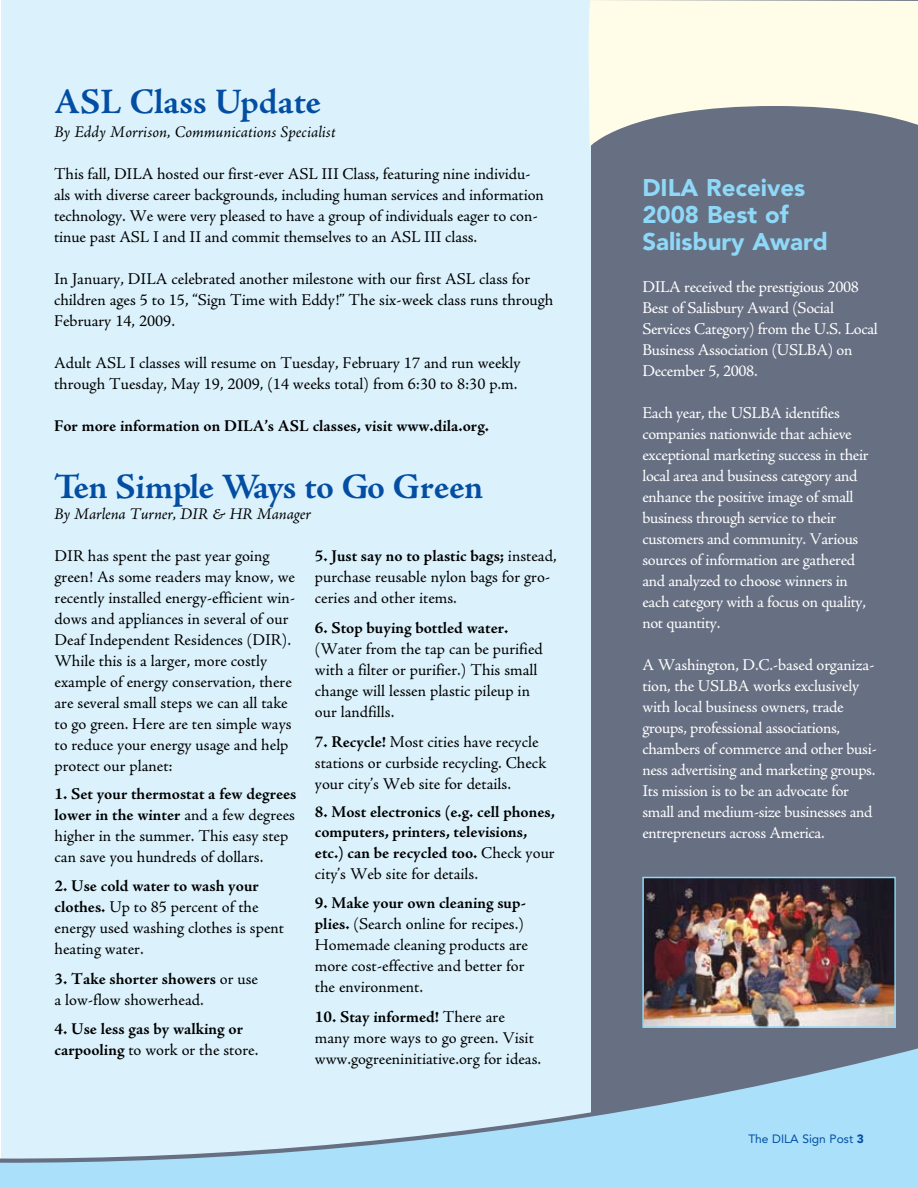
<style>
.page{position:relative;width:918px;height:1188px;background:#fff}
.page>*{position:absolute;margin:0;border:0;box-sizing:border-box;transform-origin:0 0}
.t1{font:700 36px "Adobe Jenson Pro";letter-spacing:-.005em;color:#034ea2}
.t2{font:900 24px/27px "Avenir LT Std";color:#8ed8f8}
.t3{font:16.5px/21px "Adobe Jenson Pro";color:#000}
.t4{font:16.5px/21px "Adobe Jenson Pro";letter-spacing:-.02em;color:#fff}
.t5{font:700 16.5px/20.5px "Adobe Jenson Pro";color:#000}
.t6{font:italic 16.5px "Adobe Jenson Pro";color:#000}
.t7{font:12px "Avenir LT Std";color:#034ea2}
.s1{font-weight:700}
.s2{font-weight:400}
.s3{font-weight:900}
</style>
<div class="page">
<div style="left:2px;top:0;width:609px;height:1174px;background:#dbf2fd"></div>
<div style="left:592px;top:0;width:326px;height:1182px;background:#676f82"></div>
<svg style="left:588px;top:0;width:330px;height:148px;fill:#fffde8"></svg>
<svg style="left:0;top:1016px;width:918px;height:172px"></svg>
<img style="left:645px;top:880px;width:248px;height:145px">
<div style="left:642px;top:877px;width:254px;height:151px;border:2px solid #8ed8f8"></div>
<h1 class="t1" style="left:54px;top:81px;width:269px">ASL Class Update</h1>
<p class="t6" style="left:54px;top:122px;width:283px">By Eddy Morrison, Communications Specialist</p>
<p class="t3" style="left:54px;top:164px;width:491px">This fall, DILA hosted our first-ever ASL III Class, featuring nine individu&shy;als with diverse career backgrounds, including human services and information technology. We were very pleased to have a group of individuals eager to con&shy;tinue past ASL I and II and commit themselves to an ASL III class.</p>
<p class="t3" style="left:54px;top:269px;width:501px">In January, DILA celebrated another milestone with our first ASL class for children ages 5 to 15, “Sign Time with Eddy!” The six-week class runs through<br>February 14, 2009.</p>
<p class="t3" style="left:54px;top:353px;width:468px">Adult ASL I classes will resume on Tuesday, February 17 and run weekly through Tuesday, May 19, 2009, (14 weeks total) from 6:30 to 8:30 p.m.</p>
<p class="t5" style="left:54px;top:416px;width:436px">For more information on DILA’s ASL classes, visit www.dila.org.</p>
<h1 class="t1" style="left:54px;top:467px;width:431px">Ten Simple Ways to Go Green</h1>
<p class="t6" style="left:54px;top:505px;width:259px">By Marlena Turner, DIR &amp; HR Manager</p>
<p class="t3" style="left:55px;top:545px;width:242px">DIR has spent the past year going green! As some readers may know, we recently installed energy-efficient win&shy;dows and appliances in several of our Deaf Independent Residences (DIR).<br>While this is a larger, more costly example of energy conservation, there are several small steps we can all take to go green. Here are ten simple ways to reduce your energy usage and help protect our planet:</p>
<p class="t3" style="left:55px;top:784px;width:243px"><span class="s1">1. Set your thermostat a few degrees lower in the winter</span> and a few degrees higher in the summer. This easy step can save you hundreds of dollars.</p>
<p class="t3" style="left:55px;top:876px;width:231px"><span class="s1">2. Use cold water to wash your clothes.</span> Up to 85 percent of the energy used washing clothes is spent heating water.</p>
<p class="t3" style="left:55px;top:969px;width:205px"><span class="s1">3. Take shorter showers</span> or use a low-flow showerhead.</p>
<p class="t5" style="left:55px;top:1019px;width:205px;line-height:21px">4. Use less gas by walking or carpooling <span class="s2">to work or the store.</span></p>
<p class="t3" style="left:315px;top:545px;width:243px"><span class="s1">5. Just say no to plastic bags;</span> instead, purchase reusable nylon bags for gro&shy;ceries and other items.</p>
<p class="t5" style="left:315px;top:617px;width:195px">6. Stop buying bottled water.</p>
<p class="t3" style="left:315px;top:638px;width:230px">(Water from the tap can be purified with a filter or purifier.) This small change will lessen plastic pileup in our landfills.</p>
<p class="t3" style="left:315px;top:731px;width:233px"><span class="s1">7. Recycle!</span> Most cities have recycle stations or curbside recycling. Check your city’s Web site for details.</p>
<p class="t5" style="left:315px;top:802px;width:242px">8. Most electronics (e.g. cell phones, computers, printers, televisions, etc.) can be recycled too. <span class="s2">Check your city’s Web site for details.</span></p>
<p class="t3" style="left:315px;top:893px;width:215px"><span class="s1">9. Make your own cleaning sup&shy;plies.</span> (Search online for recipes.)<br>Homemade cleaning products are more cost-effective and better for the environment.</p>
<p class="t3" style="left:315px;top:1007px;width:228px"><span class="s1">10. Stay informed!</span> There are many more ways to go green. Visit www.gogreeninitiative.org for ideas.</p>
<h2 class="t2" style="left:642px;top:174px;width:187px">DILA Receives<br>2008 Best of<br>Salisbury Award</h2>
<p class="t4" style="left:642px;top:276px;width:237px">DILA received the prestigious 2008<br>Best of Salisbury Award (Social<br>Services Category) from the U.S. Local<br>Business Association (USLBA) on<br>December 5, 2008.</p>
<p class="t4" style="left:642px;top:402px;width:228px">Each year, the USLBA identifies companies nationwide that achieve exceptional marketing success in their local area and business category and enhance the positive image of small business through service to their customers and community. Various sources of information are gathered and analyzed to choose winners in each category with a focus on quality, not quantity.</p>
<p class="t4" style="left:642px;top:654px;width:236px">A Washington, D.C.-based organiza&shy;tion, the USLBA works exclusively with local business owners, trade groups, professional associations, chambers of commerce and other busi&shy;ness advertising and marketing groups.<br>Its mission is to be an advocate for small and medium-size businesses and entrepreneurs across America.</p>
<p class="t7" style="left:748px;top:1132px;width:117px">The DILA Sign Post <span class="s3">3</span></p>
</div>
